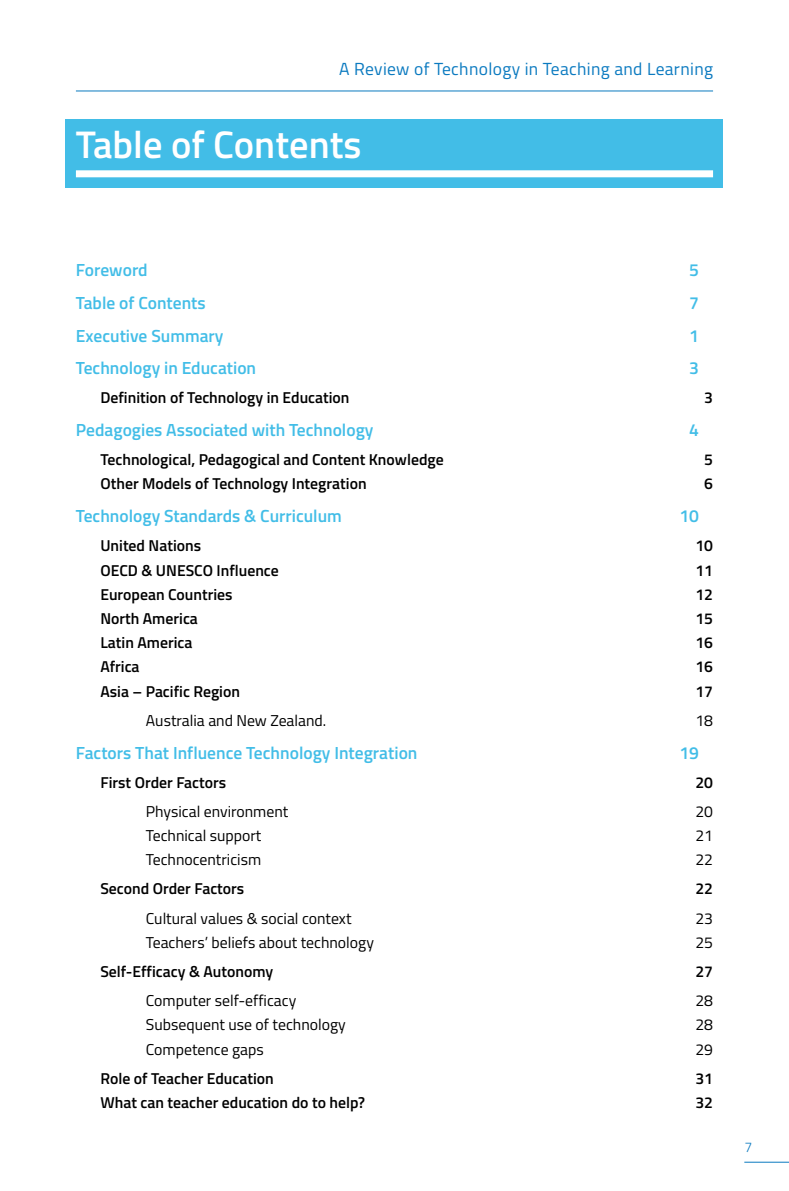
<style>
.page{position:relative;width:789px;height:1191px;background:#fff}
.page>*{position:absolute;margin:0;border:0;box-sizing:border-box;transform-origin:0 0}
.t1{font:600 38.5px "Titillium";color:#fff}
.t2{font:600 17.5px "Titillium";color:#42bde7}
.t3{font:17.5px "Titillium";letter-spacing:.02em;color:#0b7ac0}
.t4{font:600 15.75px "Titillium";color:#000}
.t5{font:15.75px "Titillium";color:#000}
.t6{font:300 14px "Titillium";color:#0b7ac0}
</style>
<div class="page">
<hr style="left:744px;top:1161px;width:45px;height:1px;background:#0b7ac0">
<hr style="left:76px;top:91px;width:637px;height:1px;background:#0b7ac0">
<div style="left:66px;top:119px;width:657px;height:68px;background:#42bde7"></div>
<div style="left:76px;top:170px;width:637px;height:7px;background:#fff"></div>
<p class="t3" style="left:339px;top:56px;width:375px">A Review of Technology in Teaching and Learning</p>
<h1 class="t1" style="left:76px;top:115px;width:287px">Table of Contents</h1>
<p class="t2" style="left:76px;top:257px;width:73px">Foreword</p>
<p class="t2" style="left:689px;top:257px;width:11px">5</p>
<p class="t2" style="left:76px;top:289px;width:131px">Table of Contents</p>
<p class="t2" style="left:689px;top:289px;width:11px">7</p>
<p class="t2" style="left:76px;top:322px;width:149px">Executive Summary</p>
<p class="t2" style="left:689px;top:322px;width:11px">1</p>
<p class="t2" style="left:76px;top:355px;width:182px">Technology in Education</p>
<p class="t2" style="left:689px;top:355px;width:11px">3</p>
<p class="t4" style="left:100px;top:386px;width:251px">Definition of Technology in Education</p>
<p class="t4" style="left:704px;top:386px;width:10px">3</p>
<p class="t2" style="left:76px;top:417px;width:299px">Pedagogies Associated with Technology</p>
<p class="t2" style="left:689px;top:417px;width:11px">4</p>
<p class="t4" style="left:100px;top:448px;width:345px">Technological, Pedagogical and Content Knowledge</p>
<p class="t4" style="left:704px;top:448px;width:10px">5</p>
<p class="t4" style="left:100px;top:472px;width:268px">Other Models of Technology Integration</p>
<p class="t4" style="left:704px;top:472px;width:10px">6</p>
<p class="t2" style="left:76px;top:503px;width:267px">Technology Standards &amp; Curriculum</p>
<p class="t2" style="left:679px;top:503px;width:21px">10</p>
<p class="t4" style="left:100px;top:534px;width:102px">United Nations</p>
<p class="t4" style="left:695px;top:534px;width:19px">10</p>
<p class="t4" style="left:100px;top:558px;width:180px">OECD &amp; UNESCO Influence</p>
<p class="t4" style="left:695px;top:558px;width:19px">11</p>
<p class="t4" style="left:100px;top:582px;width:134px">European Countries</p>
<p class="t4" style="left:695px;top:582px;width:19px">12</p>
<p class="t4" style="left:100px;top:606px;width:99px">North America</p>
<p class="t4" style="left:695px;top:606px;width:19px">15</p>
<p class="t4" style="left:100px;top:631px;width:94px">Latin America</p>
<p class="t4" style="left:695px;top:631px;width:19px">16</p>
<p class="t4" style="left:100px;top:655px;width:41px">Africa</p>
<p class="t4" style="left:695px;top:655px;width:19px">16</p>
<p class="t4" style="left:100px;top:679px;width:141px">Asia – Pacific Region</p>
<p class="t4" style="left:695px;top:679px;width:19px">17</p>
<p class="t5" style="left:146px;top:708px;width:182px">Australia and New Zealand.</p>
<p class="t5" style="left:695px;top:708px;width:19px">18</p>
<p class="t2" style="left:76px;top:739px;width:343px">Factors That Influence Technology Integration</p>
<p class="t2" style="left:679px;top:739px;width:21px">19</p>
<p class="t4" style="left:100px;top:770px;width:127px">First Order Factors</p>
<p class="t4" style="left:695px;top:770px;width:19px">20</p>
<p class="t5" style="left:146px;top:800px;width:144px">Physical environment</p>
<p class="t5" style="left:695px;top:800px;width:19px">20</p>
<p class="t5" style="left:146px;top:824px;width:117px">Technical support</p>
<p class="t5" style="left:695px;top:824px;width:19px">21</p>
<p class="t5" style="left:146px;top:848px;width:117px">Technocentricism</p>
<p class="t5" style="left:695px;top:848px;width:19px">22</p>
<p class="t4" style="left:100px;top:877px;width:145px">Second Order Factors</p>
<p class="t4" style="left:695px;top:877px;width:19px">22</p>
<p class="t5" style="left:146px;top:906px;width:207px">Cultural values &amp; social context</p>
<p class="t5" style="left:695px;top:906px;width:19px">23</p>
<p class="t5" style="left:146px;top:930px;width:229px">Teachers’ beliefs about technology</p>
<p class="t5" style="left:695px;top:930px;width:19px">25</p>
<p class="t4" style="left:100px;top:959px;width:174px">Self-Efficacy &amp; Autonomy</p>
<p class="t4" style="left:695px;top:959px;width:19px">27</p>
<p class="t5" style="left:146px;top:989px;width:152px">Computer self-efficacy</p>
<p class="t5" style="left:695px;top:989px;width:19px">28</p>
<p class="t5" style="left:146px;top:1013px;width:201px">Subsequent use of technology</p>
<p class="t5" style="left:695px;top:1013px;width:19px">28</p>
<p class="t5" style="left:146px;top:1037px;width:119px">Competence gaps</p>
<p class="t5" style="left:695px;top:1037px;width:19px">29</p>
<p class="t4" style="left:100px;top:1066px;width:175px">Role of Teacher Education</p>
<p class="t4" style="left:695px;top:1066px;width:19px">31</p>
<p class="t4" style="left:100px;top:1090px;width:266px">What can teacher education do to help?</p>
<p class="t4" style="left:695px;top:1090px;width:19px">32</p>
<p class="t6" style="left:744px;top:1136px;width:9px">7</p>
</div>
